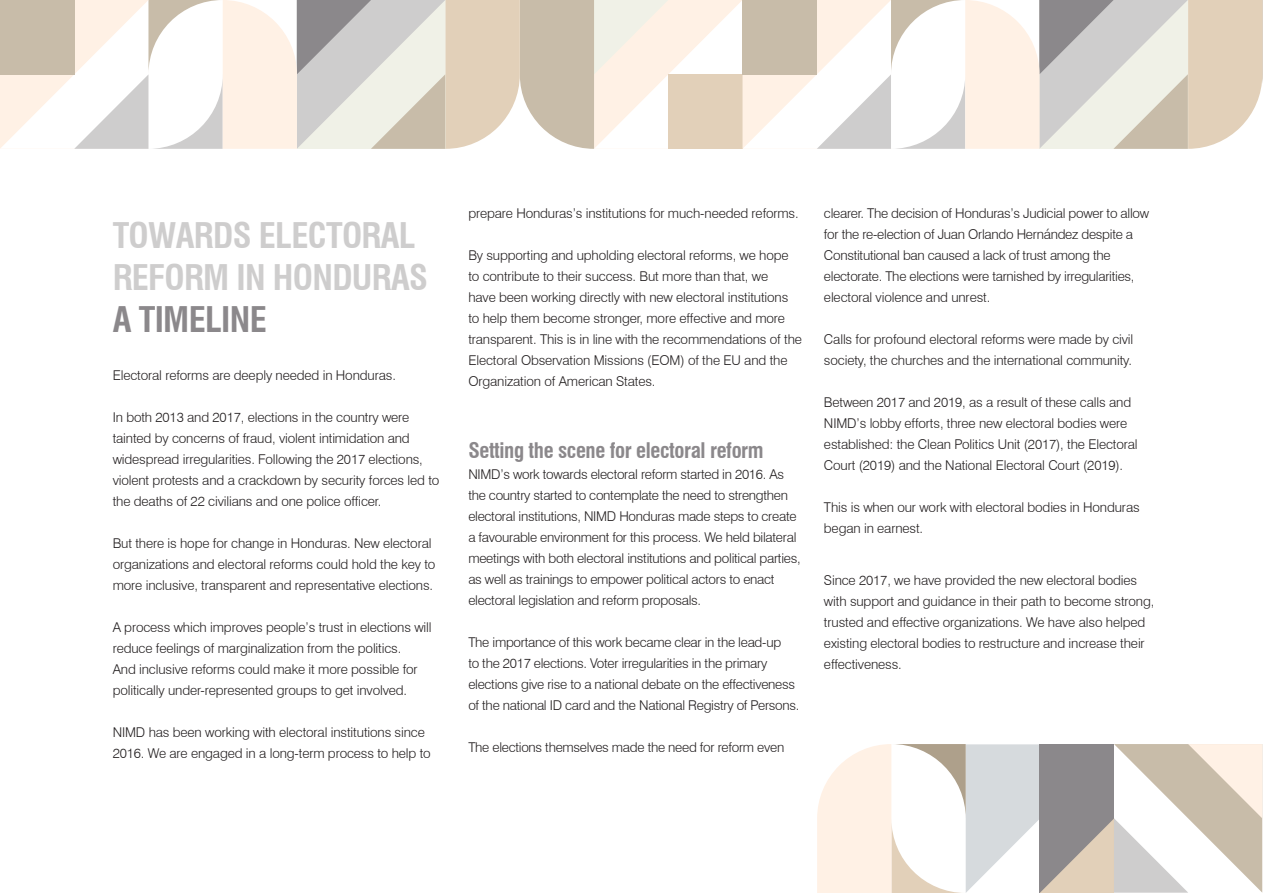
<style>
.page{position:relative;width:1263px;height:893px;background:#fff}
.page>*{position:absolute;margin:0;border:0;box-sizing:border-box;transform-origin:0 0}
.t1{font:700 condensed 34.5px/42px "Swiss 721 BT";letter-spacing:-.02em;color:#cecdcd}
.t2{font:700 condensed 21px "Swiss 721 BT";letter-spacing:-.02em;color:#8b888b}
.t3{font:300 13.5px/21px "Swiss 721 BT";letter-spacing:-.01em;color:#231f20}
.s1{color:#8b888b}
</style>
<div class="page">
<svg style="left:0;top:0;width:1263px;height:149px"></svg>
<svg style="left:817px;top:744px;width:445px;height:149px"></svg>
<p class="t1" style="left:113px;top:215px;width:317px">TOWARDS ELECTORAL<br>REFORM IN HONDURAS<br><span class="s1">A TIMELINE</span></p>
<p class="t3" style="left:113px;top:365px;width:285px">Electoral reforms are deeply needed in Honduras.</p>
<p class="t3" style="left:113px;top:407px;width:328px">In both 2013 and 2017, elections in the country were tainted by concerns of fraud, violent intimidation and widespread irregularities. Following the 2017 elections, violent protests and a crackdown by security forces led to the deaths of 22 civilians and one police officer.</p>
<p class="t3" style="left:113px;top:533px;width:324px">But there is hope for change in Honduras. New electoral organizations and electoral reforms could hold the key to more inclusive, transparent and representative elections.</p>
<p class="t3" style="left:113px;top:617px;width:320px">A process which improves people’s trust in elections will reduce feelings of marginalization from the politics.<br>And inclusive reforms could make it more possible for politically under-represented groups to get involved.</p>
<p class="t3" style="left:113px;top:722px;width:320px">NIMD has been working with electoral institutions since<br>2016. We are engaged in a long-term process to help to</p>
<p class="t3" style="left:468px;top:202px;width:332px">prepare Honduras’s institutions for much-needed reforms.</p>
<p class="t3" style="left:468px;top:244px;width:322px">By supporting and upholding electoral reforms, we hope</p>
<p class="t3" style="left:468px;top:265px;width:335px">to contribute to their success. But more than that, we<br>have been working directly with new electoral institutions to help them become stronger, more effective and more transparent. This is in line with the recommendations of the Electoral Observation Missions (EOM) of the EU and the Organization of American States.</p>
<p class="t2" style="left:468px;top:438px;width:297px">Setting the scene for electoral reform</p>
<p class="t3" style="left:468px;top:464px;width:334px">NIMD’s work towards electoral reform started in 2016. As the country started to contemplate the need to strengthen electoral institutions, NIMD Honduras made steps to create a favourable environment for this process. We held bilateral meetings with both electoral institutions and political parties, as well as trainings to empower political actors to enact electoral legislation and reform proposals.</p>
<p class="t3" style="left:468px;top:632px;width:333px">The importance of this work became clear in the lead-up<br>to the 2017 elections. Voter irregularities in the primary elections give rise to a national debate on the effectiveness of the national ID card and the National Registry of Persons.</p>
<p class="t3" style="left:468px;top:737px;width:317px">The elections themselves made the need for reform even</p>
<p class="t3" style="left:824px;top:202px;width:327px">clearer. The decision of Honduras’s Judicial power to allow for the re-election of Juan Orlando Hernández despite a Constitutional ban caused a lack of trust among the electorate. The elections were tarnished by irregularities, electoral violence and unrest.</p>
<p class="t3" style="left:824px;top:328px;width:311px">Calls for profound electoral reforms were made by civil society, the churches and the international community.</p>
<p class="t3" style="left:824px;top:391px;width:315px">Between 2017 and 2019, as a result of these calls and NIMD’s lobby efforts, three new electoral bodies were established: the Clean Politics Unit (2017), the Electoral Court (2019) and the National Electoral Court (2019).</p>
<p class="t3" style="left:824px;top:496px;width:317px">This is when our work with electoral bodies in Honduras began in earnest.</p>
<p class="t3" style="left:824px;top:570px;width:332px">Since 2017, we have provided the new electoral bodies with support and guidance in their path to become strong, trusted and effective organizations. We have also helped existing electoral bodies to restructure and increase their effectiveness.</p>
</div>
